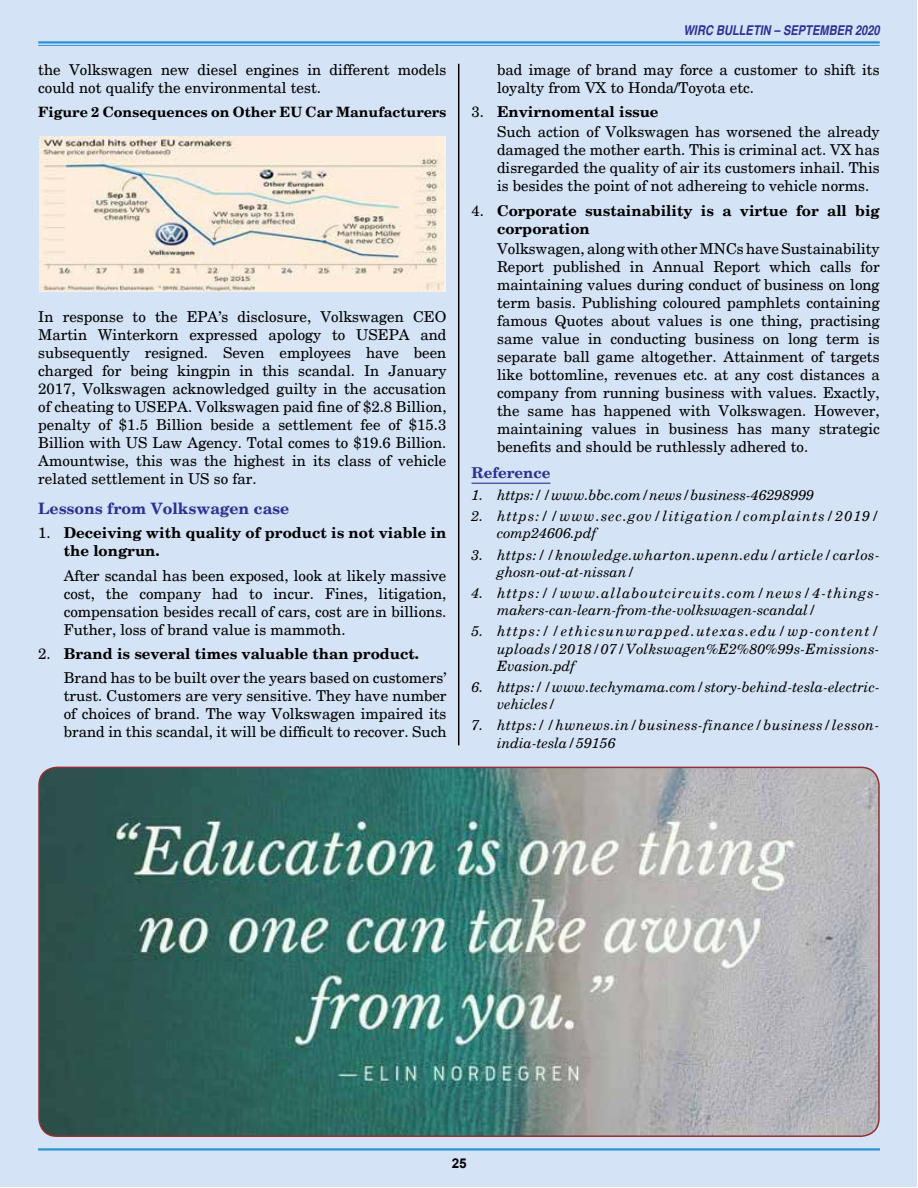
<style>
.page{position:relative;width:918px;height:1188px;background:#fff}
.page>*{position:absolute;margin:0;border:0;box-sizing:border-box;transform-origin:0 0}
.t1{font:700 15.75px "New Century Schlbk";color:#2e3092}
.t2{font:15px/18px "New Century Schlbk";color:#000;text-align:justify}
.t3{font:700 15px/18px "New Century Schlbk";color:#000}
.t4{font:700 15px "New Century Schlbk";color:#2e3092}
.t5{font:italic 14.25px/17.1px "New Century Schlbk";letter-spacing:.015em;color:#000;text-align:justify}
.t6{font:italic 14.25px/17.1px "New Century Schlbk";letter-spacing:.035em;color:#000}
.t7{font:italic 14.25px/17.1px "New Century Schlbk";letter-spacing:.04em;color:#000}
.t8{font:italic 14.25px/17.1px "New Century Schlbk";letter-spacing:.07em;color:#000}
.t9{font:700 14.25px "New Century Schlbk";color:#000}
.t10{font:italic 700 condensed 13.5px "Helvetica";color:#2e3092}
.t11{font:700 13.5px "Helvetica";color:#000}
.s1{font-weight:400}
.s2{font-weight:700}
</style>
<div class="page">
<div style="left:1px;top:1px;width:916px;height:1186px;background:#d4e3f5"></div>
<hr style="left:38px;top:1148px;width:842px;height:3px;background:#2b93d1">
<hr style="left:38px;top:41px;width:842px;height:3px;background:#2b93d1">
<hr style="left:38px;top:45px;width:842px;height:1px;background:#2b93d1">
<hr style="left:458px;top:64px;width:1px;height:681px;background:#000">
<hr style="left:472px;top:483px;width:78px;height:1px;background:#2e3092">
<img style="left:39px;top:137px;width:407px;height:155px">
<img style="left:39px;top:767px;width:840px;height:369px">
<div style="left:38px;top:767px;width:842px;height:370px;border:2px solid #962e34;border-radius:18px"></div>
<p class="t2" style="left:38px;top:61px;width:410px">the Volkswagen new diesel engines in different models could not qualify the environmental test.</p>
<p class="t9" style="left:38px;top:103px;width:410px">Figure 2 Consequences on Other EU Car Manufacturers</p>
<p class="t2" style="left:38px;top:308px;width:410px">In response to the EPA’s disclosure, Volkswagen CEO Martin Winterkorn expressed apology to USEPA and subsequently resigned. Seven employees have been charged for being kingpin in this scandal. In January 2017, Volkswagen acknowledged guilty in the accusation of cheating to USEPA. Volkswagen paid fine of $2.8 Billion, penalty of $1.5 Billion beside a settlement fee of $15.3<br>Billion with US Law Agency. Total comes to $19.6 Billion.<br>Amountwise, this was the highest in its class of vehicle related settlement in US so far.</p>
<p class="t1" style="left:38px;top:498px;width:252px">Lessons from Volkswagen case</p>
<p class="t3" style="left:64px;top:524px;width:384px;text-indent:-26px"><span class="s1">1.</span> Deceiving with quality of product is not viable in the longrun.</p>
<p class="t2" style="left:64px;top:566px;width:384px">After scandal has been exposed, look at likely massive cost, the company had to incur. Fines, litigation, compensation besides recall of cars, cost are in billions.<br>Futher, loss of brand value is mammoth.</p>
<p class="t2" style="left:64px;top:642px;width:384px;line-height:24.3px;text-indent:-26px">2. <span class="s2">Brand is several times valuable than product.<br></span>Brand has to be built over the years based on customers’</p>
<p class="t2" style="left:64px;top:687px;width:384px">trust. Customers are very sensitive. They have number of choices of brand. The way Volkswagen impaired its brand in this scandal, it will be difficult to recover. Such</p>
<p class="t10" style="left:684px;top:22px;width:198px">WIRC BULLETIN – SEPTEMBER 2020</p>
<p class="t2" style="left:497px;top:61px;width:384px">bad image of brand may force a customer to shift its loyalty from VX to Honda/Toyota etc.</p>
<p class="t2" style="left:497px;top:102px;width:384px;line-height:20.1px;text-indent:-26px">3. <span class="s2">Envirnomental issue<br></span>Such action of Volkswagen has worsened the already</p>
<p class="t2" style="left:497px;top:141px;width:384px">damaged the mother earth. This is criminal act. VX has disregarded the quality of air its customers inhail. This is besides the point of not adhereing to vehicle norms.</p>
<p class="t3" style="left:497px;top:202px;width:384px;text-indent:-26px"><span class="s1">4.</span> Corporate sustainability is a virtue for all big corporation</p>
<p class="t2" style="left:497px;top:240px;width:384px">Volkswagen, alongwithotherMNCshaveSustainability Report published in Annual Report which calls for maintaining values during conduct of business on long term basis. Publishing coloured pamphlets containing famous Quotes about values is one thing, practising same value in conducting business on long term is separate ball game altogether. Attainment of targets like bottomline, revenues etc. at any cost distances a company from running business with values. Exactly, the same has happened with Volkswagen. However, maintaining values in business has many strategic benefits and should be ruthlessly adhered to.</p>
<p class="t4" style="left:472px;top:464px;width:80px">Reference</p>
<p class="t5" style="left:472px;top:486px;width:344px">1. https://www.bbc.com/news/business-46298999</p>
<p class="t8" style="left:497px;top:508px;width:384px;text-indent:-26px">2. https://www.sec.gov/litigation/complaints/2019/ comp24606.pdf</p>
<p class="t6" style="left:497px;top:546px;width:384px;text-indent:-26px">3. https://knowledge.wharton.upenn.edu/article/carlos&shy;ghosn-out-at-nissan/</p>
<p class="t7" style="left:497px;top:584px;width:384px;text-indent:-26px">4. https://www.allaboutcircuits.com/news/4-things&shy;makers-can-learn-from-the-volkswagen-scandal/</p>
<p class="t5" style="left:497px;top:623px;width:384px;text-indent:-26px">5. https://ethicsunwrapped.utexas.edu/wp-content/ uploads/2018/07/Volkswagen%E2%80%99s-Emissions-Evasion.pdf</p>
<p class="t5" style="left:497px;top:678px;width:384px;text-indent:-26px">6. https://www.techymama.com/story-behind-tesla-electric&shy;vehicles/</p>
<p class="t6" style="left:497px;top:717px;width:384px;text-indent:-26px">7. https://hwnews.in/business-finance/business/lesson&shy;india-tesla/59156</p>
<p class="t11" style="left:452px;top:1154px;width:17px">25</p>
</div>
